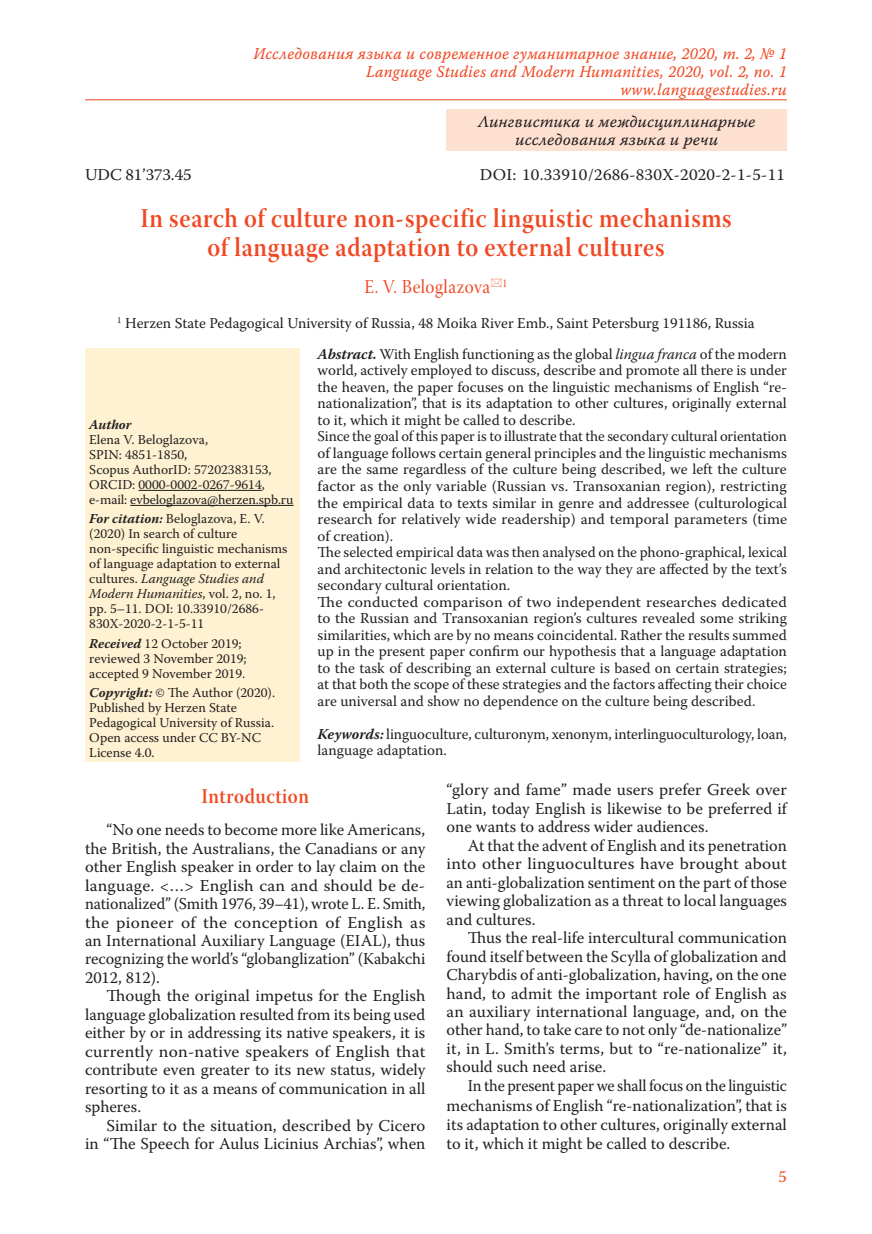
<style>
.page{position:relative;width:872px;height:1234px;background:#fff}
.page>*{position:absolute;margin:0;border:0;box-sizing:border-box;transform-origin:0 0}
.Заголовок_1{font:27px/28.5px "Warnock Pro Semibold Subh";letter-spacing:.025em;color:#f04823;text-align:center;scale:.9 1}
.Заголовок_3{font:21px "Warnock Pro Semibold Subh";letter-spacing:.025em;color:#f04823;scale:.9 1}
.Заголовок_2{font:19.5px "Warnock Pro Subh";letter-spacing:.03em;color:#f04823;scale:.9 1}
.Body{font:16.5px/18.5px "Warnock Pro";color:#231f20;text-align:justify}
.Body-2{font:16.5px/19px "Warnock Pro";color:#231f20;text-align:justify;scale:.95 1}
.t1{font:16.5px/18px "Warnock Pro It Capt";letter-spacing:.01em;color:#f04823;text-align:right;scale:.95 1}
.t2{font:16.5px/18px "Warnock Pro It Capt";color:#231f20;text-align:center}
.t3{font:16.5px "Warnock Pro";color:#f04823}
.Annotation{font:15px/16.5px "Warnock Pro";color:#231f20;text-align:justify}
.Annotation-2{font:15px/16.5px "Warnock Pro";color:#231f20;text-align:justify;scale:1.05 1}
.Affiliation{font:15px "Warnock Pro";color:#231f20}
.Affiliation_info{font:13.5px/15px "Warnock Pro";color:#231f20}
.s1{font-weight:700;font-style:italic}
.s2{font-style:italic}
</style>
<div class="page">
<hr style="left:85px;top:99px;width:702px;height:1px;background:#f04823">
<div style="left:446px;top:109px;width:341px;height:42px;background:#fde0d0"></div>
<div style="left:85px;top:348px;width:214px;height:413px;background:#fef2d2"></div>
<hr style="left:138px;top:490px;width:124px;height:1px;background:#231f20">
<hr style="left:130px;top:505px;width:163px;height:1px;background:#231f20">
<p class="t1" style="left:253px;top:44px;width:563px">Исследования языка и современное гуманитарное знание, 2020, т. 2, № 1<br>Language Studies and Modern Humanities, 2020, vol. 2, no. 1 www.languagestudies.ru</p>
<p class="t2" style="left:478px;top:112px;width:279px">Лингвистика и междисциплинарные исследования языка и речи</p>
<p class="Body" style="left:85px;top:165px;width:108px">UDC 81’373.45</p>
<p class="Body" style="left:480px;top:165px;width:307px">DOI: 10.33910/2686-830X-2020-2-1-5-11</p>
<p class="Заголовок_1" style="left:140px;top:203px;width:658px">In search of culture non-specific linguistic mechanisms of language adaptation to external cultures</p>
<p class="Заголовок_2" style="left:364px;top:276px;width:160px">E. V. Beloglazova <sup>1</sup></p>
<p class="Affiliation" style="left:117px;top:314px;width:639px"><sup>1</sup> Herzen State Pedagogical University of Russia, 48 Moika River Emb., Saint Petersburg 191186, Russia</p>
<p class="Affiliation_info" style="left:89px;top:416px;width:206px"><span class="s1">Author<br></span>Elena V. Beloglazova,<br>SPIN: 4851-1850,<br>Scopus AuthorID: 57202383153,<br>ORCID: 0000-0002-0267-9614, e-mail: evbeloglazova@herzen.spb.ru</p>
<p class="Affiliation_info" style="left:89px;top:511px;width:199px"><span class="s1">For citation:</span> Beloglazova, E. V. (2020) In search of culture non-specific linguistic mechanisms of language adaptation to external cultures. <span class="s2">Language Studies and<br>Modern Humanities</span>, vol. 2, no. 1, pp. 5–11. DOI: 10.33910/2686-<br>830X-2020-2-1-5-11</p>
<p class="Affiliation_info" style="left:89px;top:635px;width:159px"><span class="s1">Received</span> 12 October 2019; reviewed 3 November 2019; accepted 9 November 2019.</p>
<p class="Affiliation_info" style="left:89px;top:685px;width:187px"><span class="s1">Copyright:</span> © The Author (2020).<br>Published by Herzen State<br>Pedagogical University of Russia.<br>Open access under CC BY-NC<br>License 4.0.</p>
<p class="Annotation" style="left:317px;top:345px;width:471px"><span class="s1">Abstract.</span> With English functioning as the global <span class="s2">lingua franca</span> of the modern world, actively employed to discuss, describe and promote all there is under the heaven, the paper focuses on the linguistic mechanisms of English “re&shy;nationalization”, that is its adaptation to other cultures, originally external to it, which it might be called to describe.</p>
<p class="Annotation" style="left:317px;top:428px;width:471px">Since the goal of this paper is to illustrate that the secondary cultural orientation of language follows certain general principles and the linguistic mechanisms are the same regardless of the culture being described, we left the culture factor as the only variable (Russian vs. Transoxanian region), restricting the empirical data to texts similar in genre and addressee (culturological research for relatively wide readership) and temporal parameters (time of creation).</p>
<p class="Annotation" style="left:317px;top:543px;width:471px">The selected empirical data was then analysed on the phono-graphical, lexical and architectonic levels in relation to the way they are affected by the text’s secondary cultural orientation.</p>
<p class="Annotation-2" style="left:317px;top:593px;width:448px">The conducted comparison of two independent researches dedicated to the Russian and Transoxanian region’s cultures revealed some striking similarities, which are by no means coincidental. Rather the results summed up in the present paper confirm our hypothesis that a language adaptation to the task of describing an external culture is based on certain strategies; at that both the scope of these strategies and the factors affecting their choice are universal and show no dependence on the culture being described.</p>
<p class="Annotation" style="left:317px;top:725px;width:471px"><span class="s1">Keywords:</span> linguoculture, culturonym, xenonym, interlinguoculturology, loan, language adaptation.</p>
<p class="Заголовок_3" style="left:201px;top:783px;width:121px">Introduction</p>
<p class="Body" style="left:85px;top:820px;width:342px;text-indent:21px">“No one needs to become more like Americans, the British, the Australians, the Canadians or any other English speaker in order to lay claim on the language. &lt;…&gt; English can and should be de&shy;nationalized” (Smith 1976, 39–41), wrote L. E. Smith, the pioneer of the conception of English as an International Auxiliary Language (EIAL), thus recognizing the world’s “globanglization” (Kabakchi 2012, 812).</p>
<p class="Body" style="left:85px;top:986px;width:342px;text-indent:21px">Though the original impetus for the English language globalization resulted from its being used either by or in addressing its native speakers, it is currently non-native speakers of English that contribute even greater to its new status, widely resorting to it as a means of communication in all spheres.</p>
<p class="Body" style="left:85px;top:1115px;width:342px;text-align:right">Similar to the situation, described by Cicero<br>in “The Speech for Aulus Licinius Archias”, when</p>
<p class="Body" style="left:446px;top:780px;width:342px">“glory and fame” made users prefer Greek over Latin, today English is likewise to be preferred if one wants to address wider audiences.</p>
<p class="Body" style="left:446px;top:835px;width:342px;text-indent:21px">At that the advent of English and its penetration into other linguocultures have brought about an anti-globalization sentiment on the part of those viewing globalization as a threat to local languages and cultures.</p>
<p class="Body" style="left:446px;top:928px;width:342px;text-indent:21px">Thus the real-life intercultural communication found itself between the Scylla of globalization and Charybdis of anti-globalization, having, on the one hand, to admit the important role of English as an auxiliary international language, and, on the other hand, to take care to not only “de-nationalize” it, in L. Smith’s terms, but to “re-nationalize” it, should such need arise.</p>
<p class="Body-2" style="left:446px;top:1075px;width:360px;text-indent:21px">In the present paper we shall focus on the linguistic mechanisms of English “re-nationalization”, that is its adaptation to other cultures, originally external to it, which it might be called to describe.</p>
<p class="t3" style="left:778px;top:1166px;width:10px">5</p>
</div>
